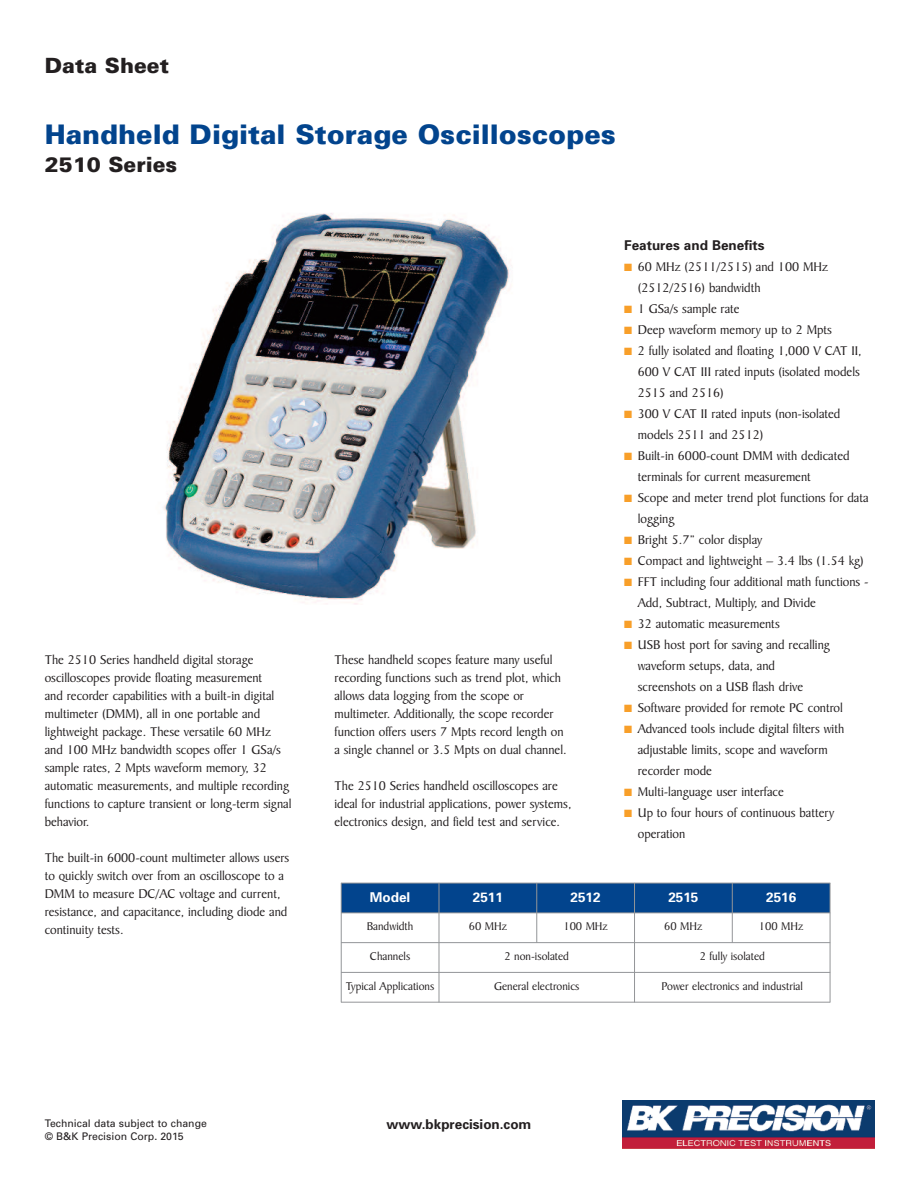
<style>
.page{position:relative;width:918px;height:1188px;background:#fff}
.page>*{position:absolute;margin:0;border:0;box-sizing:border-box;transform-origin:0 0}
.t1{font:900 27px "Univers";color:#02448d}
.t2{font:900 21px "Univers";color:#231f20}
.t3{font:13.5px/18px "Baker Signet BT";color:#231f20}
.t4{font:700 13.5px "Univers";color:#231f20}
.t5{font:700 13.5px "Univers";color:#fff}
.t6{font:12px "Baker Signet BT";color:#231f20}
.t7{font:10.5px "Univers";color:#231f20}
.s1{color:#f89f29}
</style>
<div class="page">
<img style="left:623px;top:1101px;width:252px;height:48px">
<img style="left:163px;top:213px;width:347px;height:392px">
<div style="left:341px;top:883px;width:98px;height:30px;background:#02448d"></div>
<div style="left:439px;top:883px;width:98px;height:30px;background:#02448d"></div>
<div style="left:537px;top:883px;width:98px;height:30px;background:#02448d"></div>
<div style="left:635px;top:883px;width:97px;height:30px;background:#02448d"></div>
<div style="left:732px;top:883px;width:98px;height:30px;background:#02448d"></div>
<hr style="left:341px;top:883px;width:1px;height:119px;background:#939598">
<hr style="left:439px;top:883px;width:1px;height:119px;background:#939598">
<hr style="left:537px;top:883px;width:1px;height:60px;background:#939598">
<hr style="left:634px;top:883px;width:1px;height:119px;background:#939598">
<hr style="left:732px;top:883px;width:1px;height:60px;background:#939598">
<hr style="left:830px;top:883px;width:1px;height:119px;background:#939598">
<hr style="left:341px;top:883px;width:489px;height:1px;background:#939598">
<hr style="left:341px;top:913px;width:489px;height:1px;background:#939598">
<hr style="left:341px;top:942px;width:489px;height:1px;background:#939598">
<hr style="left:341px;top:972px;width:489px;height:1px;background:#939598">
<hr style="left:341px;top:1002px;width:489px;height:1px;background:#939598">
<h2 class="t2" style="left:45px;top:57px;width:126px">Data Sheet</h2>
<h1 class="t1" style="left:45px;top:124px;width:573px">Handheld Digital Storage Oscilloscopes</h1>
<h2 class="t2" style="left:45px;top:157px;width:134px">2510 Series</h2>
<p class="t3" style="left:45px;top:652px;width:248px">The 2510 Series handheld digital storage oscilloscopes provide floating measurement<br>and recorder capabilities with a built-in digital multimeter (DMM), all in one portable and lightweight package. These versatile 60 MHz and 100 MHz bandwidth scopes offer 1 GSa/s sample rates, 2 Mpts waveform memory, 32 automatic measurements, and multiple recording functions to capture transient or long-term signal behavior.</p>
<p class="t3" style="left:45px;top:850px;width:246px">The built-in 6000-count multimeter allows users to quickly switch over from an oscilloscope to a DMM to measure DC/AC voltage and current, resistance, and capacitance, including diode and continuity tests.</p>
<p class="t3" style="left:334px;top:652px;width:234px">These handheld scopes feature many useful recording functions such as trend plot, which allows data logging from the scope or multimeter. Additionally, the scope recorder function offers users 7 Mpts record length on a single channel or 3.5 Mpts on dual channel.</p>
<p class="t3" style="left:334px;top:778px;width:239px">The 2510 Series handheld oscilloscopes are ideal for industrial applications, power systems, electronics design, and field test and service.</p>
<p class="t4" style="left:624px;top:240px;width:142px">Features and Benefits</p>
<p class="t3" style="left:638px;top:258px;width:192px;line-height:21px;text-indent:-14px"><span class="s1">■</span> 60 MHz (2511/2515) and 100 MHz (2512/2516) bandwidth</p>
<p class="t3" style="left:624px;top:301px;width:117px"><span class="s1">■</span> 1 GSa/s sample rate</p>
<p class="t3" style="left:624px;top:322px;width:209px"><span class="s1">■</span> Deep waveform memory up to 2 Mpts</p>
<p class="t3" style="left:638px;top:342px;width:225px;line-height:21px;text-indent:-14px"><span class="s1">■</span> 2 fully isolated and floating 1,000 V CAT II,<br>600 V CAT III rated inputs (isolated models<br>2515 and 2516)</p>
<p class="t3" style="left:638px;top:405px;width:204px;line-height:21px;text-indent:-13px"><span class="s1">■</span> 300 V CAT II rated inputs (non-isolated models 2511 and 2512)</p>
<p class="t3" style="left:638px;top:447px;width:213px;line-height:21px;text-indent:-14px"><span class="s1">■</span> Built-in 6000-count DMM with dedicated terminals for current measurement</p>
<p class="t3" style="left:638px;top:489px;width:232px;line-height:21px;text-indent:-13px"><span class="s1">■</span> Scope and meter trend plot functions for data logging</p>
<p class="t3" style="left:624px;top:532px;width:139px"><span class="s1">■</span> Bright 5.7” color display</p>
<p class="t3" style="left:624px;top:553px;width:241px"><span class="s1">■</span> Compact and lightweight – 3.4 lbs (1.54 kg)</p>
<p class="t3" style="left:638px;top:573px;width:232px;line-height:21px;text-indent:-13px"><span class="s1">■</span> FFT including four additional math functions -<br>Add, Subtract, Multiply, and Divide</p>
<p class="t3" style="left:624px;top:616px;width:157px"><span class="s1">■</span> 32 automatic measurements</p>
<p class="t3" style="left:638px;top:636px;width:194px;line-height:21px;text-indent:-13px"><span class="s1">■</span> USB host port for saving and recalling waveform setups, data, and screenshots on a USB flash drive</p>
<p class="t3" style="left:624px;top:700px;width:220px"><span class="s1">■</span> Software provided for remote PC control</p>
<p class="t3" style="left:638px;top:720px;width:208px;line-height:21px;text-indent:-13px"><span class="s1">■</span> Advanced tools include digital filters with adjustable limits, scope and waveform recorder mode</p>
<p class="t3" style="left:624px;top:784px;width:161px"><span class="s1">■</span> Multi-language user interface</p>
<p class="t3" style="left:638px;top:804px;width:198px;line-height:21px;text-indent:-14px"><span class="s1">■</span> Up to four hours of continuous battery operation</p>
<p class="t5" style="left:370px;top:892px;width:42px">Model</p>
<p class="t5" style="left:473px;top:892px;width:32px">2511</p>
<p class="t5" style="left:571px;top:892px;width:32px">2512</p>
<p class="t5" style="left:668px;top:892px;width:32px">2515</p>
<p class="t5" style="left:766px;top:892px;width:32px">2516</p>
<p class="t6" style="left:367px;top:922px;width:48px">Bandwidth</p>
<p class="t6" style="left:469px;top:922px;width:40px">60 MHz</p>
<p class="t6" style="left:563px;top:922px;width:46px">100 MHz</p>
<p class="t6" style="left:664px;top:922px;width:40px">60 MHz</p>
<p class="t6" style="left:759px;top:922px;width:46px">100 MHz</p>
<p class="t6" style="left:370px;top:952px;width:42px">Channels</p>
<p class="t6" style="left:504px;top:952px;width:66px">2 non-isolated</p>
<p class="t6" style="left:700px;top:952px;width:67px">2 fully isolated</p>
<p class="t6" style="left:346px;top:981px;width:90px">Typical Applications</p>
<p class="t6" style="left:494px;top:981px;width:87px">General electronics</p>
<p class="t6" style="left:662px;top:981px;width:143px">Power electronics and industrial</p>
<p class="t7" style="left:45px;top:1120px;width:164px">Technical data subject to change</p>
<p class="t4" style="left:387px;top:1119px;width:146px">www.bkprecision.com</p>
<p class="t7" style="left:45px;top:1132px;width:141px">© B&amp;K Precision Corp. 2015</p>
</div>
